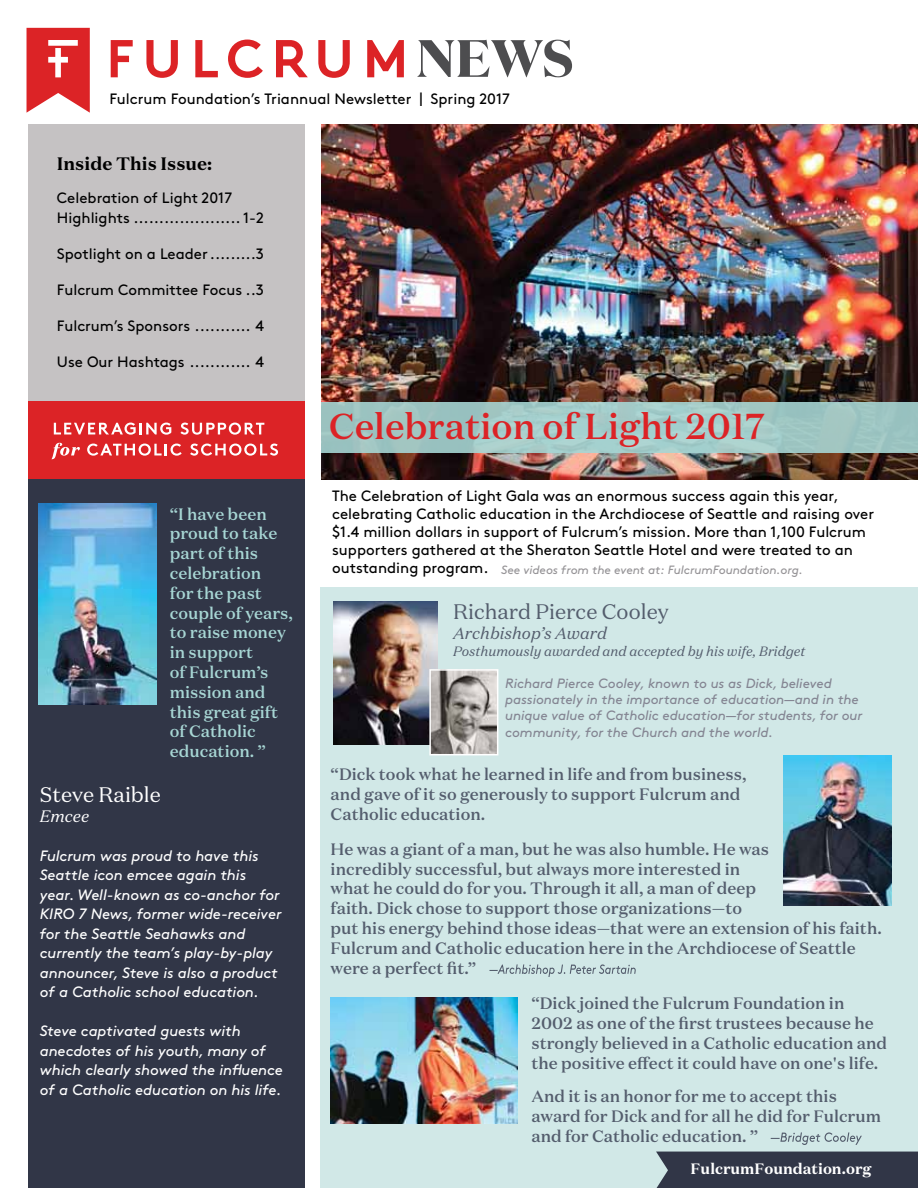
<style>
.page{position:relative;width:918px;height:1188px;background:#fff}
.page>*{position:absolute;margin:0;border:0;box-sizing:border-box;transform-origin:0 0}
.t1{font:500 36px "Domaine Text";color:#dc2326}
.t2{font:21px "Domaine Text";color:#545d6d}
.t3{font:21px "Domaine Text";color:#fff}
.t4{font:700 18px "Domaine Text";color:#000}
.t5{font:500 16.5px/19.8px "Domaine Text";color:#545d6d}
.t6{font:500 16.5px/19.8px "Domaine Text";color:#a7d6d4}
.t7{font:italic 16.5px "Domaine Text";color:#545d6d}
.t8{font:italic 16.5px "Domaine Text";color:#fff}
.t9{font:15px/18px "Brown Std";color:#000}
.t10{font:italic 15px/19.5px "Brown Std";letter-spacing:-.005em;color:#fff}
.t11{font:700 15px "Domaine Text";color:#fff}
.t12{font:italic 13.5px/16.2px "Brown Std";letter-spacing:-.005em;color:#848592}
.t13{font:italic 13.5px "Domaine Text";color:#545d6d}
.t14{font:italic 12px "Brown Std";letter-spacing:-.005em;color:#969497}
.s1{font-style:inherit}
</style>
<div class="page">
<div style="left:28px;top:479px;width:277px;height:709px;background:#313647"></div>
<div style="left:321px;top:588px;width:597px;height:600px;background:#d1e8e7"></div>
<img style="left:322px;top:124px;width:596px;height:355px">
<div style="left:28px;top:400px;width:276px;height:79px;background:#dc2326"></div>
<svg style="left:27px;top:28px;width:63px;height:85px"></svg>
<svg style="left:111px;top:40px;width:22px;height:37px"></svg>
<svg style="left:146px;top:40px;width:32px;height:38px"></svg>
<svg style="left:195px;top:40px;width:23px;height:37px"></svg>
<svg style="left:228px;top:40px;width:35px;height:38px"></svg>
<svg style="left:318px;top:40px;width:32px;height:38px"></svg>
<svg style="left:367px;top:40px;width:37px;height:37px"></svg>
<svg style="left:276px;top:40px;width:32px;height:37px"></svg>
<svg style="left:417px;top:40px;width:155px;height:37px"></svg>
<div style="left:28px;top:124px;width:276px;height:276px;background:#c5c2c3"></div>
<img style="left:38px;top:504px;width:118px;height:200px">
<svg style="left:54px;top:423px;width:117px;height:12px"></svg>
<svg style="left:180px;top:423px;width:84px;height:12px"></svg>
<svg style="left:51px;top:443px;width:29px;height:16px"></svg>
<svg style="left:87px;top:444px;width:95px;height:12px"></svg>
<svg style="left:190px;top:444px;width:88px;height:12px"></svg>
<div style="left:322px;top:402px;width:596px;height:51px;background:linear-gradient(to right,#a0c7c5,#a1cac7)"></div>
<svg style="left:771px;top:1132px;width:91px;height:13px"></svg>
<svg style="left:489px;top:964px;width:147px;height:13px"></svg>
<img style="left:334px;top:601px;width:103px;height:144px">
<img style="left:432px;top:672px;width:63px;height:80px">
<div style="left:429px;top:669px;width:69px;height:86px;border:2px solid #fff"></div>
<img style="left:783px;top:755px;width:108px;height:150px">
<img style="left:330px;top:998px;width:188px;height:126px">
<div style="left:656px;top:1152px;width:262px;height:36px;background:#313647"></div>
<p class="t9" style="left:110px;top:90px;width:402px">Fulcrum Foundation’s Triannual Newsletter | Spring 2017</p>
<p class="t4" style="left:57px;top:152px;width:157px">Inside This Issue:</p>
<p class="t9" style="left:57px;top:188px;width:208px;line-height:19.5px">Celebration of Light 2017<br>Highlights ..................... <span class="s1">1-2</span></p>
<p class="t9" style="left:57px;top:245px;width:208px">Spotlight on a Leader.........3</p>
<p class="t9" style="left:57px;top:281px;width:208px">Fulcrum Committee Focus ..3</p>
<p class="t9" style="left:57px;top:317px;width:208px">Fulcrum’s Sponsors ........... 4</p>
<p class="t9" style="left:57px;top:353px;width:208px">Use Our Hashtags ............ 4</p>
<p class="t6" style="left:170px;top:504px;width:125px">“I have been proud to take part of this celebration<br>for the past couple of years, to raise money in support<br>of Fulcrum’s mission and this great gift of Catholic education. ”</p>
<p class="t3" style="left:40px;top:781px;width:123px">Steve Raible</p>
<p class="t8" style="left:40px;top:806px;width:51px">Emcee</p>
<p class="t10" style="left:40px;top:846px;width:243px">Fulcrum was proud to have this<br>Seattle icon emcee again this year. Well-known as co-anchor for<br>KIRO 7 News, former wide-receiver for the Seattle Seahawks and currently the team’s play-by-play announcer, Steve is also a product of a Catholic school education.</p>
<p class="t10" style="left:40px;top:1021px;width:245px">Steve captivated guests with anecdotes of his youth, many of which clearly showed the influence of a Catholic education on his life.</p>
<h1 class="t1" style="left:329px;top:403px;width:438px">Celebration of Light 2017</h1>
<p class="t9" style="left:332px;top:487px;width:544px">The Celebration of Light Gala was an enormous success again this year, celebrating Catholic education in the Archdiocese of Seattle and raising over $1.4 million dollars in support of Fulcrum’s mission. More than 1,100 Fulcrum supporters gathered at the Sheraton Seattle Hotel and were treated to an outstanding program.</p>
<p class="t14" style="left:501px;top:563px;width:303px">See videos from the event at: FulcrumFoundation.org.</p>
<p class="t2" style="left:453px;top:599px;width:217px">Richard Pierce Cooley</p>
<p class="t7" style="left:453px;top:623px;width:156px">Archbishop’s Award</p>
<p class="t13" style="left:453px;top:642px;width:354px">Posthumously awarded and accepted by his wife, Bridget</p>
<p class="t12" style="left:505px;top:675px;width:359px">Richard Pierce Cooley, known to us as Dick, believed passionately in the importance of education—and in the unique value of Catholic education—for students, for our community, for the Church and the world.</p>
<p class="t5" style="left:331px;top:765px;width:417px">“Dick took what he learned in life and from business, and gave of it so generously to support Fulcrum and<br>Catholic education.</p>
<p class="t5" style="left:331px;top:839px;width:553px">He was a giant of a man, but he was also humble. He was<br>incredibly successful, but always more interested in<br>what he could do for you. Through it all, a man of deep<br>faith. Dick chose to support those organizations—to<br>put his energy behind those ideas—that were an extension of his faith.<br>Fulcrum and Catholic education here in the Archdiocese of Seattle were a perfect fit.”</p>
<p class="t5" style="left:531px;top:993px;width:357px">“Dick joined the Fulcrum Foundation in 2002 as one of the first trustees because he strongly believed in a Catholic education and the positive effect it could have on one's life.</p>
<p class="t5" style="left:531px;top:1086px;width:351px">And it is an honor for me to accept this award for Dick and for all he did for Fulcrum and for Catholic education. ”</p>
<p class="t11" style="left:691px;top:1159px;width:183px">FulcrumFoundation.org</p>
</div>
